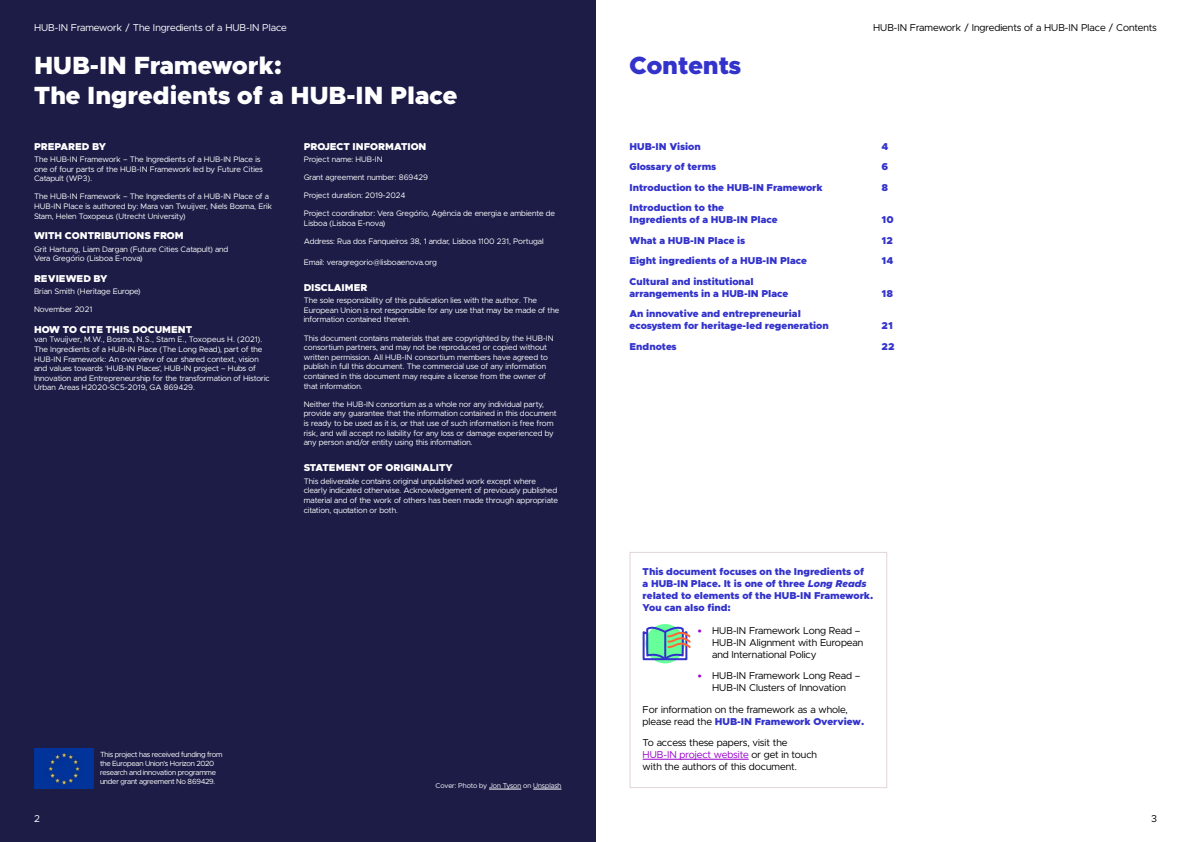
<style>
.page{position:relative;width:1191px;height:842px;background:#fff}
.page>*{position:absolute;margin:0;border:0;box-sizing:border-box;transform-origin:0 0}
.t1{font:900 25px/30px "Metropolis";color:#fff}
.Page_title{font:900 25px "Metropolis";color:#33c}
.t2{font:900 10px/12px "Metropolis";color:#33c}
.t3{font:10px/12px "Metropolis";color:#000}
.Page_Subtitle_2{font:900 10px "Metropolis";color:#fff}
.t4{font:10px "Metropolis";color:#fff}
.Page_Subtitle_2-2{font:8px/9.6px "Metropolis";color:#fff}
.t5{font:7.5px/9px "Metropolis";letter-spacing:-.025em;color:#fff}
.t6{font:7px "Metropolis";color:#fff}
.s1{font-style:italic}
.s2{font-weight:900;color:#90c}
.s3{font-weight:900;color:#33c}
.s4{color:#90c}
</style>
<div class="page">
<div style="left:0;top:0;width:595px;height:842px;background:#1c1c47"></div>
<hr style="left:489px;top:789px;width:32px;height:1px;background:#fff">
<svg style="left:533px;top:789px;width:28px;height:1px"></svg>
<div style="left:629px;top:552px;width:258px;height:236px;border:1px solid #e2d3d3"></div>
<hr style="left:642px;top:759px;width:106px;height:1px;background:#90c">
<div style="left:645px;top:624px;width:39px;height:39px;background:#6f9;border-radius:50%"></div>
<svg style="left:642px;top:624px;width:48px;height:37px"></svg>
<img style="left:34px;top:749px;width:59px;height:39px">
<p class="t4" style="left:34px;top:21px;width:254px">HUB-IN Framework / The Ingredients of a HUB-IN Place</p>
<p class="t3" style="left:873px;top:22px;width:285px">HUB-IN Framework / Ingredients of a HUB-IN Place / Contents</p>
<p class="t1" style="left:34px;top:50px;width:425px">HUB-IN Framework:<br>The Ingredients of a HUB-IN Place</p>
<p class="Page_title" style="left:629px;top:49px;width:113px">Contents</p>
<p class="Page_Subtitle_2" style="left:34px;top:140px;width:74px">PREPARED BY</p>
<p class="Page_Subtitle_2-2" style="left:34px;top:155px;width:230px">The HUB-IN Framework – The Ingredients of a HUB-IN Place is one of four parts of the HUB-IN Framework led by Future Cities<br>Catapult (WP3).</p>
<p class="Page_Subtitle_2-2" style="left:34px;top:192px;width:239px">The HUB-IN Framework – The Ingredients of a HUB-IN Place of a<br>HUB-IN Place is authored by: Mara van Twuijver, Niels Bosma, Erik<br>Stam, Helen Toxopeus (Utrecht University)</p>
<p class="Page_Subtitle_2" style="left:34px;top:229px;width:151px">WITH CONTRIBUTIONS FROM</p>
<p class="Page_Subtitle_2-2" style="left:34px;top:244px;width:196px">Grit Hartung, Liam Dargan (Future Cities Catapult) and<br>Vera Gregório (Lisboa E-nova)</p>
<p class="Page_Subtitle_2" style="left:34px;top:272px;width:75px">REVIEWED BY</p>
<p class="Page_Subtitle_2-2" style="left:34px;top:287px;width:108px">Brian Smith (Heritage Europe)</p>
<p class="Page_Subtitle_2-2" style="left:34px;top:305px;width:60px">November 2021</p>
<p class="Page_Subtitle_2" style="left:34px;top:323px;width:160px">HOW TO CITE THIS DOCUMENT</p>
<p class="Page_Subtitle_2-2" style="left:34px;top:335px;width:237px">van Twuijver, M.W., Bosma, N.S., Stam E., Toxopeus H. (2021).<br>The Ingredients of a HUB-IN Place (The Long Read), part of the HUB-IN Framework: An overview of our shared context, vision and values towards ‘HUB-IN Places’, HUB-IN project – Hubs of Innovation and Entrepreneurship for the transformation of Historic Urban Areas H2020-SC5-2019, GA 869429.</p>
<p class="Page_Subtitle_2" style="left:304px;top:140px;width:124px">PROJECT INFORMATION</p>
<p class="Page_Subtitle_2-2" style="left:304px;top:155px;width:80px">Project name: HUB-IN</p>
<p class="Page_Subtitle_2-2" style="left:304px;top:173px;width:126px">Grant agreement number: 869429</p>
<p class="Page_Subtitle_2-2" style="left:304px;top:191px;width:103px">Project duration: 2019-2024</p>
<p class="Page_Subtitle_2-2" style="left:304px;top:209px;width:253px">Project coordinator: Vera Gregório, Agência de energia e ambiente de<br>Lisboa (Lisboa E-nova)</p>
<p class="Page_Subtitle_2-2" style="left:304px;top:237px;width:241px">Address: Rua dos Fanqueiros 38, 1 andar, Lisboa 1100 231, Portugal</p>
<p class="Page_Subtitle_2-2" style="left:304px;top:257px;width:135px">Email: veragregorio@lisboaenova.org</p>
<p class="Page_Subtitle_2" style="left:304px;top:281px;width:65px">DISCLAIMER</p>
<p class="Page_Subtitle_2-2" style="left:304px;top:296px;width:257px">The sole responsibility of this publication lies with the author. The<br>European Union is not responsible for any use that may be made of the information contained therein.</p>
<p class="Page_Subtitle_2-2" style="left:304px;top:333px;width:251px">This document contains materials that are copyrighted by the HUB-IN consortium partners, and may not be reproduced or copied without written permission. All HUB-IN consortium members have agreed to publish in full this document. The commercial use of any information contained in this document may require a license from the owner of that information.</p>
<p class="Page_Subtitle_2-2" style="left:304px;top:399px;width:254px">Neither the HUB-IN consortium as a whole nor any individual party, provide any guarantee that the information contained in this document is ready to be used as it is, or that use of such information is free from risk, and will accept no liability for any loss or damage experienced by any person and/or entity using this information.</p>
<p class="Page_Subtitle_2" style="left:304px;top:461px;width:150px">STATEMENT OF ORIGINALITY</p>
<p class="Page_Subtitle_2-2" style="left:304px;top:476px;width:256px">This deliverable contains original unpublished work except where clearly indicated otherwise. Acknowledgement of previously published material and of the work of others has been made through appropriate citation, quotation or both.</p>
<p class="t2" style="left:629px;top:140px;width:73px">HUB-IN Vision</p>
<p class="t2" style="left:881px;top:140px;width:8px">4</p>
<p class="t2" style="left:629px;top:161px;width:88px">Glossary of terms</p>
<p class="t2" style="left:881px;top:161px;width:8px">6</p>
<p class="t2" style="left:629px;top:181px;width:195px">Introduction to the HUB-IN Framework</p>
<p class="t2" style="left:881px;top:181px;width:8px">8</p>
<p class="t2" style="left:629px;top:202px;width:150px">Introduction to the<br>Ingredients of a HUB-IN Place</p>
<p class="t2" style="left:881px;top:214px;width:14px">10</p>
<p class="t2" style="left:629px;top:234px;width:117px">What a HUB-IN Place is</p>
<p class="t2" style="left:881px;top:234px;width:13px">12</p>
<p class="t2" style="left:629px;top:255px;width:179px">Eight ingredients of a HUB-IN Place</p>
<p class="t2" style="left:881px;top:255px;width:13px">14</p>
<p class="t2" style="left:629px;top:275px;width:160px">Cultural and institutional arrangements in a HUB-IN Place</p>
<p class="t2" style="left:881px;top:287px;width:13px">18</p>
<p class="t2" style="left:629px;top:308px;width:201px">An innovative and entrepreneurial ecosystem for heritage-led regeneration</p>
<p class="t2" style="left:881px;top:320px;width:13px">21</p>
<p class="t2" style="left:629px;top:340px;width:49px">Endnotes</p>
<p class="t2" style="left:881px;top:340px;width:15px">22</p>
<p class="t2" style="left:642px;top:566px;width:232px">This document focuses on the Ingredients of<br>a HUB-IN Place. It is one of three <span class="s1">Long Reads </span>related to elements of the HUB-IN Framework.<br>You can also find:</p>
<p class="t3" style="left:712px;top:625px;width:153px;text-indent:-14px"><span class="s2">•</span> HUB-IN Framework Long Read –<br>HUB-IN Alignment with European and International Policy</p>
<p class="t3" style="left:698px;top:669px;width:164px;text-align:center"><span class="s2">•</span> HUB-IN Framework Long Read –<br>HUB-IN Clusters of Innovation</p>
<p class="t5" style="left:100px;top:750px;width:124px">This project has received funding from the European Union’s Horizon 2020 research and innovation programme under grant agreement No 869429.</p>
<p class="t6" style="left:435px;top:781px;width:127px">Cover: Photo by Jon Tyson on Unsplash</p>
<p class="t3" style="left:642px;top:704px;width:223px">For information on the framework as a whole, please read the <span class="s3">HUB-IN Framework Overview.</span></p>
<p class="t3" style="left:642px;top:736px;width:176px">To access these papers, visit the<br><span class="s4">HUB-IN project website</span> or get in touch with the authors of this document.</p>
<p class="t4" style="left:34px;top:812px;width:7px">2</p>
<p class="t3" style="left:1151px;top:812px;width:7px">3</p>
</div>
